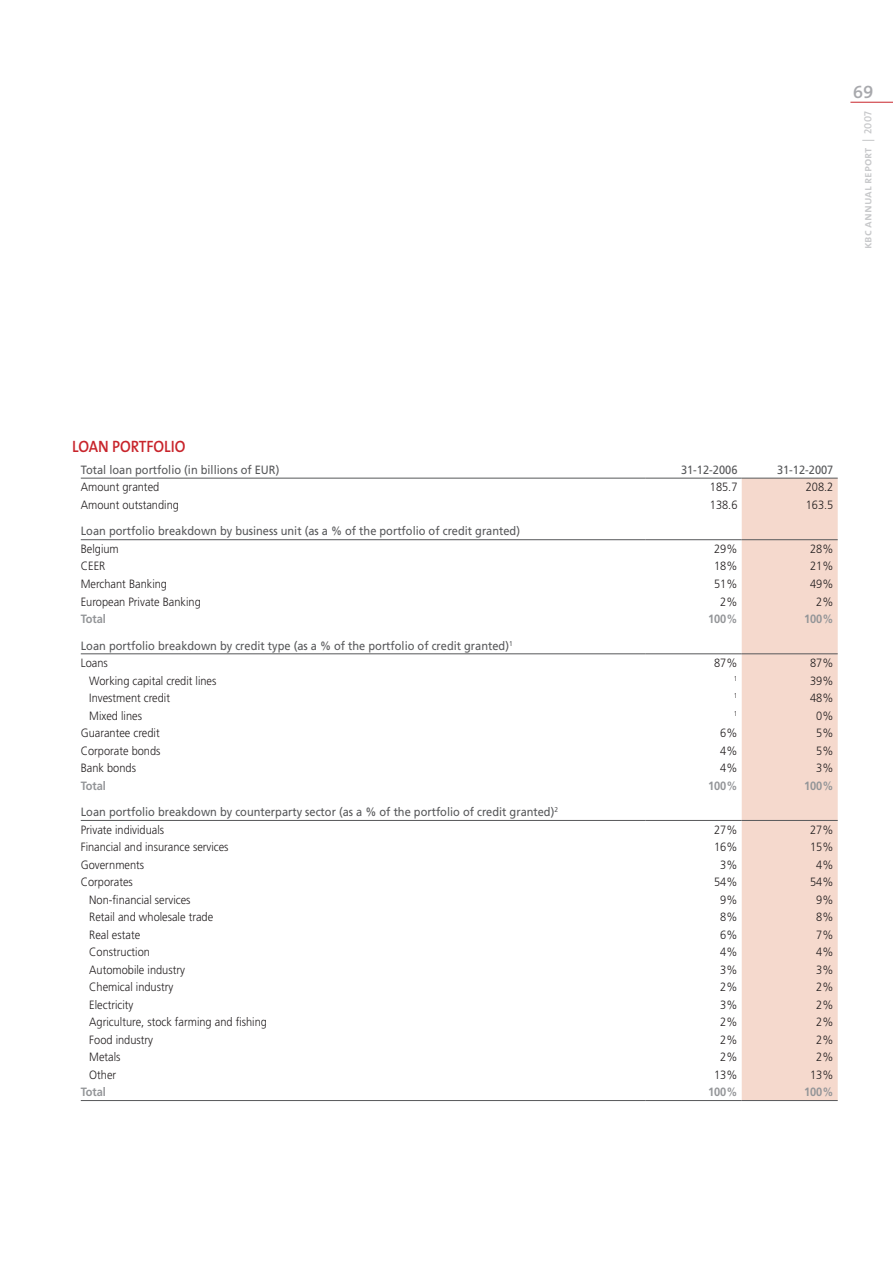
<style>
.page{position:relative;width:893px;height:1263px;background:#fff}
.page>*{position:absolute;margin:0;border:0;box-sizing:border-box;transform-origin:0 0}
.t1{font:18px "The Sans Semi Bold Caps";color:#a8a9ad}
.t2{font:600 16.5px "The Sans";color:#c8242b;scale:.92 1}
.t3{font:300 12px "Frutiger LT Std";color:#231f20;scale:.92 1}
.t4{font:12px/17.5px "Frutiger LT Std";color:#57585a;scale:.92 1}
.t5{font:700 12px "Frutiger LT Std";color:#939598;scale:.92 1}
.t6{font:12px "The Sans Semi Bold Caps";color:#c7c8ca}
.t7{font:300 7.05px "Frutiger LT Std";color:#231f20;scale:.92 1}
.s1{font-size:10.5px}
.s2{font-weight:300;color:#231f20}
</style>
<div class="page">
<hr style="left:850px;top:102px;width:43px;height:1px;background:#c8242b">
<div style="left:742px;top:479px;width:96px;height:621px;background:#f5d9cd"></div>
<hr style="left:81px;top:478px;width:565px;height:1px;background:#57585a">
<hr style="left:646px;top:478px;width:96px;height:1px;background:#57585a">
<hr style="left:742px;top:478px;width:96px;height:1px;background:#57585a">
<hr style="left:81px;top:539px;width:565px;height:1px;background:#57585a">
<hr style="left:646px;top:539px;width:96px;height:1px;background:#57585a">
<hr style="left:742px;top:539px;width:96px;height:1px;background:#57585a">
<hr style="left:81px;top:653px;width:565px;height:1px;background:#57585a">
<hr style="left:646px;top:653px;width:96px;height:1px;background:#57585a">
<hr style="left:742px;top:653px;width:96px;height:1px;background:#57585a">
<hr style="left:81px;top:820px;width:565px;height:1px;background:#57585a">
<hr style="left:646px;top:820px;width:96px;height:1px;background:#57585a">
<hr style="left:742px;top:820px;width:96px;height:1px;background:#57585a">
<hr style="left:81px;top:1100px;width:565px;height:1px;background:#57585a">
<hr style="left:646px;top:1100px;width:96px;height:1px;background:#57585a">
<hr style="left:742px;top:1100px;width:96px;height:1px;background:#57585a">
<h1 class="t1" style="left:853px;top:77px;width:22px">69</h1>
<p class="t6" style="left:857px;top:249px;width:139px;rotate:-90deg">kbc annual report | <span class="s1">2007</span></p>
<h2 class="t2" style="left:72px;top:433px;width:124px">LOAN PORTFOLIO</h2>
<p class="t4" style="left:81px;top:461px;width:217px">Total loan portfolio (in billions of EUR)</p>
<p class="t4" style="left:681px;top:461px;width:63px">31-12-2006</p>
<p class="t4" style="left:777px;top:461px;width:63px">31-12-2007</p>
<p class="t3" style="left:81px;top:480px;width:87px">Amount granted</p>
<p class="t3" style="left:710px;top:480px;width:32px">185.7</p>
<p class="t3" style="left:806px;top:480px;width:32px">208.2</p>
<p class="t3" style="left:81px;top:498px;width:108px">Amount outstanding</p>
<p class="t3" style="left:710px;top:498px;width:32px">138.6</p>
<p class="t3" style="left:806px;top:498px;width:32px">163.5</p>
<p class="t4" style="left:81px;top:523px;width:479px">Loan portfolio breakdown by business unit (as a % of the portfolio of credit granted)</p>
<p class="t3" style="left:81px;top:542px;width:43px">Belgium</p>
<p class="t3" style="left:714px;top:542px;width:27px">29%</p>
<p class="t3" style="left:810px;top:542px;width:27px">28%</p>
<p class="t3" style="left:81px;top:559px;width:28px">CEER</p>
<p class="t3" style="left:714px;top:559px;width:27px">18%</p>
<p class="t3" style="left:810px;top:559px;width:27px">21%</p>
<p class="t3" style="left:81px;top:577px;width:95px">Merchant Banking</p>
<p class="t3" style="left:714px;top:577px;width:27px">51%</p>
<p class="t3" style="left:810px;top:577px;width:27px">49%</p>
<p class="t3" style="left:81px;top:595px;width:132px">European Private Banking</p>
<p class="t3" style="left:720px;top:595px;width:20px">2%</p>
<p class="t3" style="left:816px;top:595px;width:20px">2%</p>
<p class="t5" style="left:81px;top:612px;width:29px">Total</p>
<p class="t5" style="left:708px;top:612px;width:34px">100%</p>
<p class="t5" style="left:804px;top:612px;width:34px">100%</p>
<p class="t4" style="left:81px;top:637px;width:471px">Loan portfolio breakdown by credit type (as a % of the portfolio of credit granted)<sup>1<br></sup><span class="s2">Loans</span></p>
<p class="t3" style="left:714px;top:656px;width:27px">87%</p>
<p class="t3" style="left:810px;top:656px;width:27px">87%</p>
<p class="t3" style="left:89px;top:674px;width:140px">Working capital credit lines</p>
<p class="t7" style="left:734px;top:674px;width:5px">1</p>
<p class="t3" style="left:810px;top:674px;width:27px">39%</p>
<p class="t3" style="left:89px;top:691px;width:89px">Investment credit</p>
<p class="t7" style="left:734px;top:692px;width:5px">1</p>
<p class="t3" style="left:810px;top:691px;width:27px">48%</p>
<p class="t3" style="left:89px;top:709px;width:59px">Mixed lines</p>
<p class="t7" style="left:734px;top:709px;width:5px">1</p>
<p class="t3" style="left:816px;top:709px;width:20px">0%</p>
<p class="t3" style="left:81px;top:726px;width:87px">Guarantee credit</p>
<p class="t3" style="left:720px;top:726px;width:20px">6%</p>
<p class="t3" style="left:816px;top:726px;width:20px">5%</p>
<p class="t3" style="left:81px;top:744px;width:88px">Corporate bonds</p>
<p class="t3" style="left:720px;top:744px;width:20px">4%</p>
<p class="t3" style="left:816px;top:744px;width:20px">5%</p>
<p class="t3" style="left:81px;top:761px;width:62px">Bank bonds</p>
<p class="t3" style="left:720px;top:761px;width:20px">4%</p>
<p class="t3" style="left:816px;top:761px;width:20px">3%</p>
<p class="t5" style="left:81px;top:778px;width:29px">Total</p>
<p class="t5" style="left:708px;top:778px;width:34px">100%</p>
<p class="t5" style="left:804px;top:778px;width:34px">100%</p>
<p class="t4" style="left:81px;top:803px;width:520px">Loan portfolio breakdown by counterparty sector (as a % of the portfolio of credit granted)<sup>2<br></sup><span class="s2">Private individuals</span></p>
<p class="t3" style="left:714px;top:823px;width:27px">27%</p>
<p class="t3" style="left:810px;top:823px;width:27px">27%</p>
<p class="t3" style="left:81px;top:840px;width:162px">Financial and insurance services</p>
<p class="t3" style="left:714px;top:840px;width:27px">16%</p>
<p class="t3" style="left:810px;top:840px;width:27px">15%</p>
<p class="t3" style="left:81px;top:858px;width:70px">Governments</p>
<p class="t3" style="left:720px;top:858px;width:20px">3%</p>
<p class="t3" style="left:816px;top:858px;width:20px">4%</p>
<p class="t3" style="left:81px;top:875px;width:58px">Corporates</p>
<p class="t3" style="left:714px;top:875px;width:27px">54%</p>
<p class="t3" style="left:810px;top:875px;width:27px">54%</p>
<p class="t3" style="left:89px;top:893px;width:112px">Non-financial services</p>
<p class="t3" style="left:720px;top:893px;width:20px">9%</p>
<p class="t3" style="left:816px;top:893px;width:20px">9%</p>
<p class="t3" style="left:89px;top:910px;width:136px">Retail and wholesale trade</p>
<p class="t3" style="left:720px;top:910px;width:20px">8%</p>
<p class="t3" style="left:816px;top:910px;width:20px">8%</p>
<p class="t3" style="left:89px;top:928px;width:57px">Real estate</p>
<p class="t3" style="left:720px;top:928px;width:20px">6%</p>
<p class="t3" style="left:816px;top:928px;width:20px">7%</p>
<p class="t3" style="left:89px;top:945px;width:68px">Construction</p>
<p class="t3" style="left:720px;top:945px;width:20px">4%</p>
<p class="t3" style="left:816px;top:945px;width:20px">4%</p>
<p class="t3" style="left:89px;top:963px;width:106px">Automobile industry</p>
<p class="t3" style="left:720px;top:963px;width:20px">3%</p>
<p class="t3" style="left:816px;top:963px;width:20px">3%</p>
<p class="t3" style="left:89px;top:980px;width:93px">Chemical industry</p>
<p class="t3" style="left:720px;top:980px;width:20px">2%</p>
<p class="t3" style="left:816px;top:980px;width:20px">2%</p>
<p class="t3" style="left:89px;top:998px;width:49px">Electricity</p>
<p class="t3" style="left:720px;top:998px;width:20px">3%</p>
<p class="t3" style="left:816px;top:998px;width:20px">2%</p>
<p class="t3" style="left:89px;top:1015px;width:195px">Agriculture, stock farming and fishing</p>
<p class="t3" style="left:720px;top:1015px;width:20px">2%</p>
<p class="t3" style="left:816px;top:1015px;width:20px">2%</p>
<p class="t3" style="left:89px;top:1033px;width:71px">Food industry</p>
<p class="t3" style="left:720px;top:1033px;width:20px">2%</p>
<p class="t3" style="left:816px;top:1033px;width:20px">2%</p>
<p class="t3" style="left:89px;top:1050px;width:35px">Metals</p>
<p class="t3" style="left:720px;top:1050px;width:20px">2%</p>
<p class="t3" style="left:816px;top:1050px;width:20px">2%</p>
<p class="t3" style="left:89px;top:1068px;width:31px">Other</p>
<p class="t3" style="left:714px;top:1068px;width:27px">13%</p>
<p class="t3" style="left:810px;top:1068px;width:27px">13%</p>
<p class="t5" style="left:81px;top:1085px;width:29px">Total</p>
<p class="t5" style="left:708px;top:1085px;width:34px">100%</p>
<p class="t5" style="left:804px;top:1085px;width:34px">100%</p>
</div>
